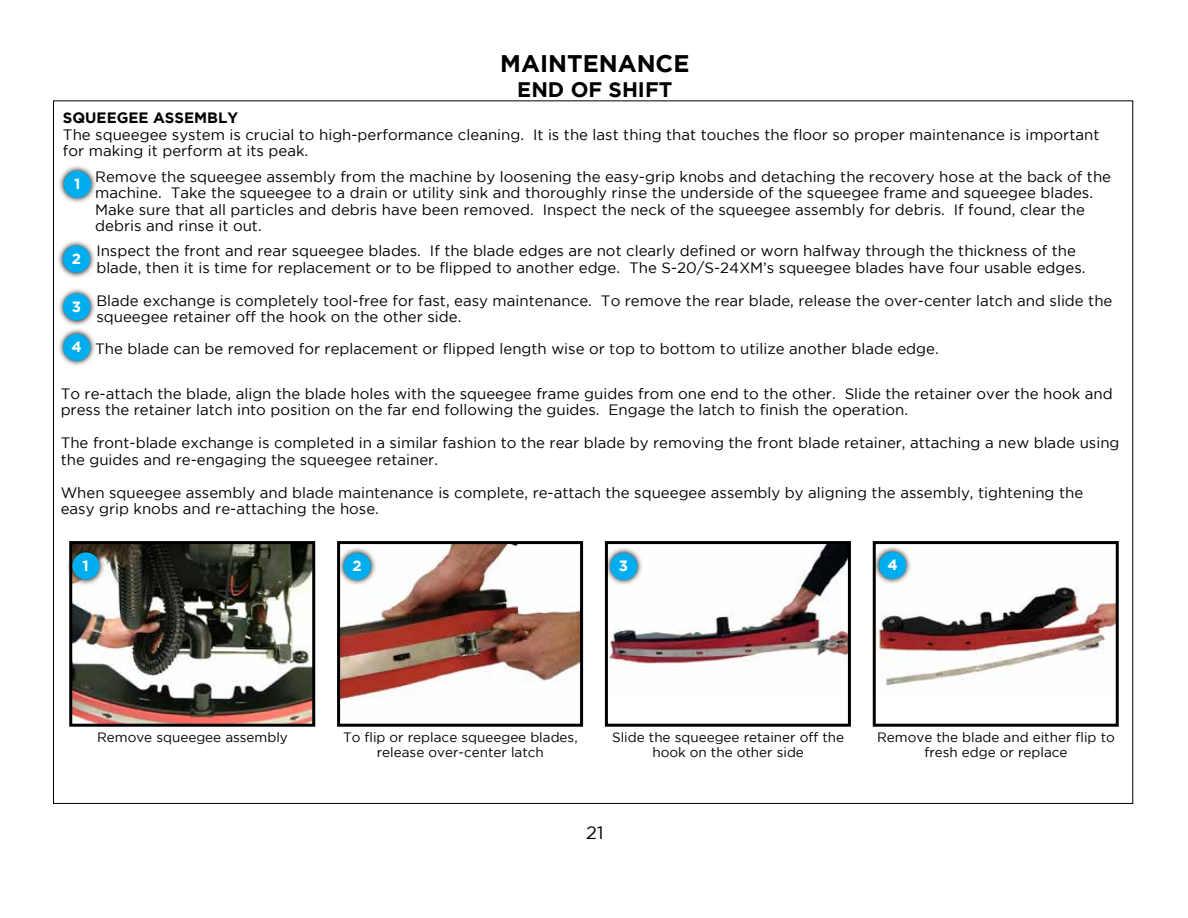
<style>
.page{position:relative;width:1188px;height:918px;background:#fff}
.page>*{position:absolute;margin:0;border:0;box-sizing:border-box;transform-origin:0 0}
.t1{font:700 24px "Gotham";color:#000}
.t2{font:700 21px "Gotham";color:#000}
.t3{font:18px "Gotham";color:#000}
.t4{font:15px/16.5px "Gotham";color:#000}
.t5{font:700 15px "Gotham";color:#000}
.t6{font:700 14.85px "Gotham";color:#fff}
.t7{font:13.5px/15px "Gotham";color:#000;text-align:center}
.s1{font-weight:700;font-size:14.85px;color:#fff}
</style>
<div class="page">
<img style="left:73px;top:545px;width:238px;height:178px">
<div style="left:69px;top:541px;width:246px;height:186px;border:3px solid #000"></div>
<img style="left:341px;top:545px;width:238px;height:155px">
<div style="left:337px;top:541px;width:246px;height:186px;border:3px solid #000"></div>
<img style="left:877px;top:586px;width:238px;height:100px">
<div style="left:873px;top:541px;width:246px;height:186px;border:3px solid #000"></div>
<img style="left:609px;top:545px;width:238px;height:119px">
<div style="left:605px;top:541px;width:246px;height:186px;border:3px solid #000"></div>
<svg style="left:59px;top:166px;width:37px;height:37px"></svg>
<div style="left:64px;top:171px;width:27px;height:27px;background:#00aeef;border-radius:50%"></div>
<svg style="left:58px;top:241px;width:37px;height:37px"></svg>
<div style="left:63px;top:246px;width:27px;height:27px;background:#00aeef;border-radius:50%"></div>
<svg style="left:58px;top:289px;width:37px;height:37px"></svg>
<div style="left:63px;top:293px;width:27px;height:27px;background:#00aeef;border-radius:50%"></div>
<svg style="left:58px;top:329px;width:37px;height:37px"></svg>
<div style="left:63px;top:334px;width:27px;height:27px;background:#00aeef;border-radius:50%"></div>
<svg style="left:68px;top:546px;width:38px;height:40px"></svg>
<div style="left:72px;top:552px;width:27px;height:28px;background:#00aeef;border-radius:50%"></div>
<svg style="left:337px;top:547px;width:40px;height:40px"></svg>
<div style="left:344px;top:553px;width:27px;height:27px;background:#00aeef;border-radius:50%"></div>
<svg style="left:604px;top:547px;width:40px;height:40px"></svg>
<div style="left:610px;top:553px;width:27px;height:27px;background:#00aeef;border-radius:50%"></div>
<svg style="left:873px;top:545px;width:38px;height:40px"></svg>
<div style="left:879px;top:552px;width:27px;height:27px;background:#00aeef;border-radius:50%"></div>
<h1 class="t1" style="left:500px;top:49px;width:191px">MAINTENANCE</h1>
<h2 class="t2" style="left:517px;top:77px;width:157px">END OF SHIFT</h2>
<p class="t5" style="left:63px;top:109px;width:177px">SQUEEGEE ASSEMBLY</p>
<p class="t4" style="left:63px;top:126px;width:1038px">The squeegee system is crucial to high-performance cleaning. It is the last thing that touches the floor so proper maintenance is important for making it perform at its peak.</p>
<p class="t4" style="left:95px;top:168px;width:1017px">Remove the squeegee assembly from the machine by loosening the easy-grip knobs and detaching the recovery hose at the back of the machine. Take the squeegee to a drain or utility sink and thoroughly rinse the underside of the squeegee frame and squeegee blades.<br>Make sure that all particles and debris have been removed. Inspect the neck of the squeegee assembly for debris. If found, clear the debris and rinse it out.</p>
<p class="t4" style="left:96px;top:243px;width:991px">Inspect the front and rear squeegee blades. If the blade edges are not clearly defined or worn halfway through the thickness of the blade, then it is time for replacement or to be flipped to another edge. The S-20/S-24XM’s squeegee blades have four usable edges.</p>
<p class="t4" style="left:96px;top:292px;width:1018px">Blade exchange is completely tool-free for fast, easy maintenance. To remove the rear blade, release the over-center latch and slide the squeegee retainer off the hook on the other side.</p>
<p class="t6" style="left:74px;top:175px;width:8px">1</p>
<p class="t6" style="left:72px;top:250px;width:11px">2</p>
<p class="t6" style="left:72px;top:298px;width:11px">3</p>
<p class="t4" style="left:71px;top:340px;width:869px"><span class="s1">4</span> The blade can be removed for replacement or flipped length wise or top to bottom to utilize another blade edge.</p>
<p class="t4" style="left:61px;top:385px;width:1054px">To re-attach the blade, align the blade holes with the squeegee frame guides from one end to the other. Slide the retainer over the hook and press the retainer latch into position on the far end following the guides. Engage the latch to finish the operation.</p>
<p class="t4" style="left:61px;top:434px;width:1060px">The front-blade exchange is completed in a similar fashion to the rear blade by removing the front blade retainer, attaching a new blade using the guides and re-engaging the squeegee retainer.</p>
<p class="t4" style="left:61px;top:484px;width:1024px">When squeegee assembly and blade maintenance is complete, re-attach the squeegee assembly by aligning the assembly, tightening the easy grip knobs and re-attaching the hose.</p>
<p class="t6" style="left:83px;top:557px;width:8px">1</p>
<p class="t6" style="left:352px;top:558px;width:11px">2</p>
<p class="t6" style="left:619px;top:558px;width:11px">3</p>
<p class="t6" style="left:887px;top:556px;width:12px">4</p>
<p class="t7" style="left:97px;top:730px;width:192px">Remove squeegee assembly</p>
<p class="t7" style="left:343px;top:730px;width:236px">To flip or replace squeegee blades, release over-center latch</p>
<p class="t7" style="left:877px;top:730px;width:239px">Remove the blade and either flip to fresh edge or replace</p>
<p class="t7" style="left:612px;top:730px;width:234px">Slide the squeegee retainer off the hook on the other side</p>
<p class="t3" style="left:586px;top:823px;width:19px">21</p>
</div>
